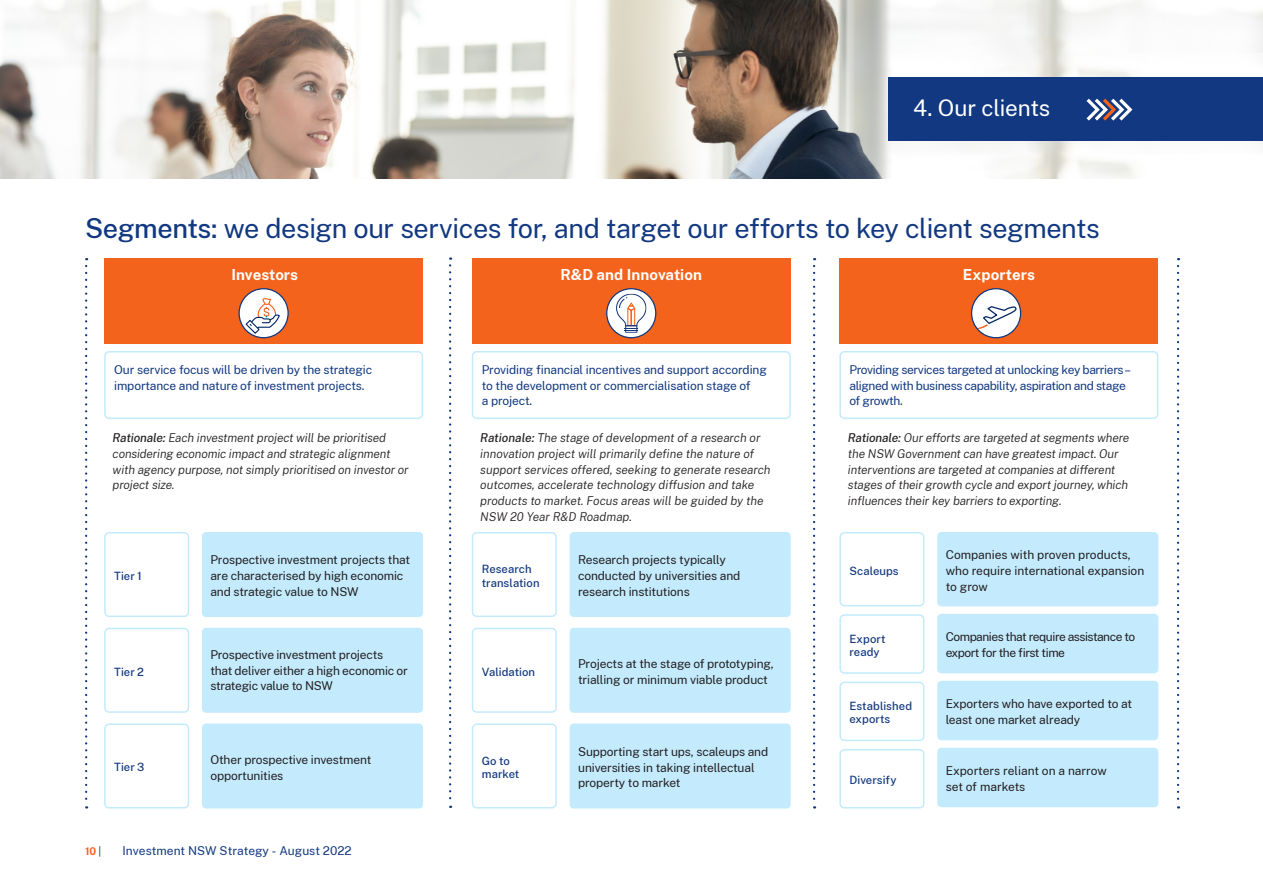
<style>
.page{position:relative;width:1263px;height:893px;background:#fff}
.page>*{position:absolute;margin:0;border:0;box-sizing:border-box;transform-origin:0 0}
.t1{font:27px "Public Sans";letter-spacing:-.015em;color:#113880}
.H1_Cover{font:22.5px "Public Sans";letter-spacing:-.01em;color:#fff}
.H3_chart_centre{font:700 15px "Public Sans";letter-spacing:.005em;color:#fff}
.Table_Body{font:italic 300 12px/15.8px "Public Sans";letter-spacing:-.01em;color:#231f20}
.Table_Body-2{font:12px/15.8px "Public Sans";letter-spacing:-.01em;color:#231f20}
.Table_Body-3{font:12px/15.8px "Public Sans";letter-spacing:-.015em;color:#113880}
.Table_Body-4{font:12px/15.8px "Public Sans";letter-spacing:-.04em;color:#231f20}
.Box_note{font:500 11.25px/13.5px "Public Sans";letter-spacing:.005em;color:#113880}
.t2{font:700 10.5px "Public Sans";color:#f3631b}
.s1{font-weight:500}
.s2{font-weight:400;color:#113880}
</style>
<div class="page">
<svg style="left:85px;top:266px;width:2px;height:542px"></svg>
<svg style="left:449px;top:257px;width:2px;height:551px"></svg>
<svg style="left:813px;top:266px;width:2px;height:542px"></svg>
<svg style="left:1177px;top:266px;width:2px;height:542px"></svg>
<div style="left:839px;top:258px;width:319px;height:85px;background:#f3631b"></div>
<div style="left:839px;top:532px;width:85px;height:74px;border:2px solid #c3ebfd;border-radius:4px"></div>
<div style="left:937px;top:532px;width:221px;height:74px;background:#c3ebfd;border-radius:4px"></div>
<div style="left:839px;top:614px;width:85px;height:60px;border:2px solid #c3ebfd;border-radius:4px"></div>
<div style="left:937px;top:614px;width:221px;height:59px;background:#c3ebfd;border-radius:4px"></div>
<div style="left:839px;top:682px;width:85px;height:59px;border:2px solid #c3ebfd;border-radius:4px"></div>
<div style="left:937px;top:681px;width:221px;height:59px;background:#c3ebfd;border-radius:4px"></div>
<div style="left:839px;top:749px;width:85px;height:59px;border:2px solid #c3ebfd;border-radius:4px"></div>
<div style="left:937px;top:748px;width:221px;height:59px;background:#c3ebfd;border-radius:4px"></div>
<div style="left:839px;top:351px;width:319px;height:68px;border:2px solid #c3ebfd;border-radius:4px"></div>
<div style="left:971px;top:289px;width:49px;height:49px;background:#fff;border-radius:50%"></div>
<svg style="left:971px;top:305px;width:46px;height:24px"></svg>
<div style="left:971px;top:288px;width:50px;height:50px;border:1px solid #113880;border-radius:50%"></div>
<div style="left:472px;top:258px;width:319px;height:85px;background:#f3631b"></div>
<div style="left:472px;top:532px;width:85px;height:85px;border:2px solid #c3ebfd;border-radius:4px"></div>
<div style="left:570px;top:532px;width:221px;height:85px;background:#c3ebfd;border-radius:4px"></div>
<div style="left:472px;top:628px;width:85px;height:85px;border:2px solid #c3ebfd;border-radius:4px"></div>
<div style="left:570px;top:628px;width:221px;height:85px;background:#c3ebfd;border-radius:4px"></div>
<div style="left:472px;top:723px;width:85px;height:85px;border:2px solid #c3ebfd;border-radius:4px"></div>
<div style="left:570px;top:723px;width:221px;height:85px;background:#c3ebfd;border-radius:4px"></div>
<div style="left:472px;top:351px;width:319px;height:68px;border:2px solid #c3ebfd;border-radius:4px"></div>
<svg style="left:607px;top:289px;width:49px;height:49px"></svg>
<svg style="left:616px;top:294px;width:30px;height:39px"></svg>
<div style="left:606px;top:288px;width:50px;height:50px;border:1px solid #113880;border-radius:50%"></div>
<div style="left:104px;top:258px;width:319px;height:85px;background:#f3631b"></div>
<div style="left:104px;top:532px;width:85px;height:85px;border:2px solid #c3ebfd;border-radius:4px"></div>
<div style="left:202px;top:532px;width:221px;height:85px;background:#c3ebfd;border-radius:4px"></div>
<div style="left:104px;top:628px;width:85px;height:85px;border:2px solid #c3ebfd;border-radius:4px"></div>
<div style="left:202px;top:628px;width:221px;height:85px;background:#c3ebfd;border-radius:4px"></div>
<div style="left:104px;top:723px;width:85px;height:85px;border:2px solid #c3ebfd;border-radius:4px"></div>
<div style="left:202px;top:723px;width:221px;height:85px;background:#c3ebfd;border-radius:4px"></div>
<div style="left:104px;top:351px;width:319px;height:68px;border:2px solid #c3ebfd;border-radius:4px"></div>
<svg style="left:239px;top:289px;width:49px;height:49px"></svg>
<svg style="left:245px;top:297px;width:36px;height:38px"></svg>
<div style="left:238px;top:288px;width:51px;height:50px;border:1px solid #113880;border-radius:50%"></div>
<img style="left:0;top:0;width:1263px;height:179px">
<div style="left:889px;top:78px;width:374px;height:63px;background:#113880"></div>
<svg style="left:1086px;top:99px;width:46px;height:22px"></svg>
<h1 class="H1_Cover" style="left:913px;top:92px;width:138px">4. Our clients</h1>
<h1 class="t1" style="left:85px;top:210px;width:1016px"><span class="s1">Segments:</span> we design our services for, and target our efforts to key client segments</h1>
<h3 class="H3_chart_centre" style="left:963px;top:263px;width:74px">Exporters</h3>
<h3 class="H3_chart_centre" style="left:560px;top:263px;width:143px">R&amp;D and Innovation</h3>
<h3 class="H3_chart_centre" style="left:232px;top:263px;width:68px">Investors</h3>
<p class="Table_Body-3" style="left:114px;top:361px;width:260px">Our service focus will be driven by the strategic importance and nature of investment projects.</p>
<p class="Table_Body" style="left:113px;top:429px;width:297px"><span class="s1">Rationale:</span> Each investment project will be prioritised considering economic impact and strategic alignment with agency purpose, not simply prioritised on investor or project size.</p>
<p class="Box_note" style="left:114px;top:568px;width:29px">Tier 1</p>
<p class="Box_note" style="left:114px;top:664px;width:31px">Tier 2</p>
<p class="Table_Body-2" style="left:210px;top:552px;width:201px">Prospective investment projects that are characterised by high economic and strategic value to NSW</p>
<p class="Table_Body-2" style="left:210px;top:646px;width:199px">Prospective investment projects that deliver either a high economic or strategic value to NSW</p>
<p class="Box_note" style="left:114px;top:760px;width:32px">Tier 3</p>
<p class="Table_Body-2" style="left:210px;top:751px;width:162px">Other prospective investment opportunities</p>
<p class="t2" style="left:85px;top:844px;width:18px">10<span class="s2">|</span></p>
<p class="Table_Body-3" style="left:123px;top:842px;width:231px">Investment NSW Strategy - August 2022</p>
<p class="Table_Body-3" style="left:482px;top:361px;width:287px">Providing financial incentives and support according to the development or commercialisation stage of<br>a project.</p>
<p class="Table_Body" style="left:480px;top:429px;width:292px"><span class="s1">Rationale:</span> The stage of development of a research or innovation project will primarily define the nature of support services offered, seeking to generate research outcomes, accelerate technology diffusion and take products to market. Focus areas will be guided by the NSW 20 Year R&amp;D Roadmap.</p>
<p class="Box_note" style="left:482px;top:562px;width:59px">Research translation</p>
<p class="Table_Body-2" style="left:578px;top:552px;width:164px">Research projects typically conducted by universities and research institutions</p>
<p class="Box_note" style="left:482px;top:664px;width:55px">Validation</p>
<p class="Table_Body-2" style="left:578px;top:655px;width:197px">Projects at the stage of prototyping, trialling or minimum viable product</p>
<p class="Box_note" style="left:482px;top:753px;width:39px">Go to market</p>
<p class="Table_Body-2" style="left:578px;top:743px;width:192px">Supporting start ups, scaleups and universities in taking intellectual property to market</p>
<p class="Table_Body-3" style="left:849px;top:361px;width:283px">Providing services targeted at unlocking key barriers – aligned with business capability, aspiration and stage of growth.</p>
<p class="Table_Body" style="left:848px;top:429px;width:283px"><span class="s1">Rationale:</span> Our efforts are targeted at segments where the NSW Government can have greatest impact. Our interventions are targeted at companies at different stages of their growth cycle and export journey, which influences their key barriers to exporting.</p>
<p class="Box_note" style="left:849px;top:563px;width:51px">Scaleups</p>
<p class="Table_Body-2" style="left:946px;top:546px;width:200px">Companies with proven products, who require international expansion to grow</p>
<p class="Box_note" style="left:849px;top:631px;width:38px">Export ready</p>
<p class="Table_Body-4" style="left:946px;top:629px;width:191px">Companies that require assistance to export for the first time</p>
<p class="Box_note" style="left:849px;top:698px;width:64px">Established exports</p>
<p class="Table_Body-2" style="left:946px;top:695px;width:188px">Exporters who have exported to at least one market already</p>
<p class="Box_note" style="left:849px;top:773px;width:49px">Diversify</p>
<p class="Table_Body-2" style="left:946px;top:762px;width:163px">Exporters reliant on a narrow set of markets</p>
</div>
